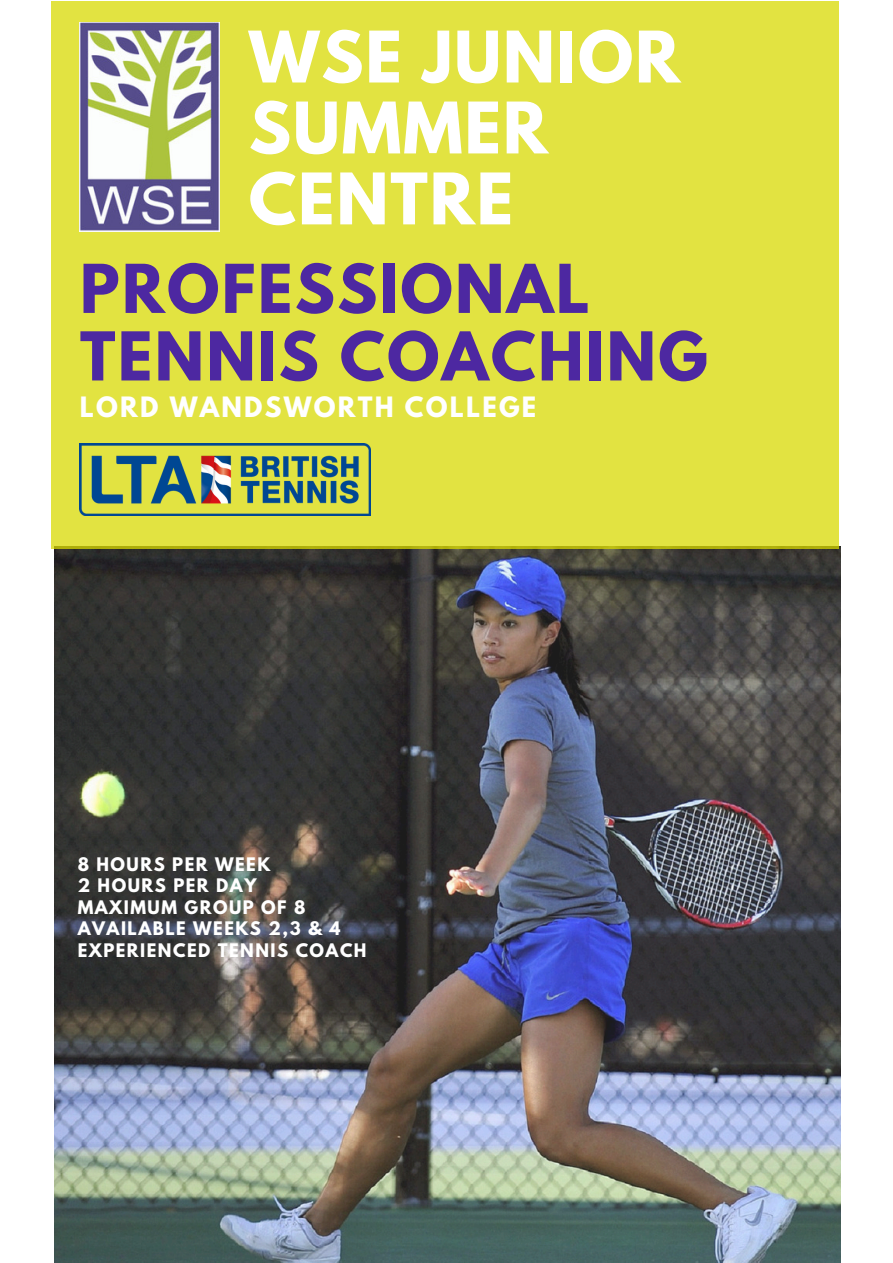
<style>
.page{position:relative;width:893px;height:1263px;background:#fff}
.page>*{position:absolute;margin:0;border:0;box-sizing:border-box;transform-origin:0 0}
.t1{font:700 62.85px/70.9px "League Spartan";letter-spacing:.03em;color:#fff}
.t2{font:700 59.55px/67.5px "League Spartan";letter-spacing:.04em;color:#4d28a1}
.t3{font:700 24.9px "League Spartan";letter-spacing:.09em;color:#fff}
.t4{font:700 16.5px/21.5px "League Spartan";letter-spacing:.09em;color:#fff}
</style>
<div class="page">
<img style="left:54px;top:546px;width:786px;height:717px">
<div style="left:52px;top:1px;width:787px;height:547px;background:#e2e341"></div>
<img style="left:80px;top:23px;width:140px;height:209px">
<img style="left:80px;top:444px;width:290px;height:72px">
<h1 class="t1" style="left:249px;top:30px;width:433px">WSE JUNIOR<br>SUMMER<br>CENTRE</h1>
<h2 class="t2" style="left:80px;top:263px;width:629px">PROFESSIONAL<br>TENNIS COACHING</h2>
<h3 class="t3" style="left:80px;top:395px;width:458px">LORD WANDSWORTH COLLEGE</h3>
<p class="t4" style="left:78px;top:856px;width:290px">8 HOURS PER WEEK<br>2 HOURS PER DAY<br>MAXIMUM GROUP OF 8<br>AVAILABLE WEEKS 2,3 &amp; 4<br>EXPERIENCED TENNIS COACH</p>
</div>
